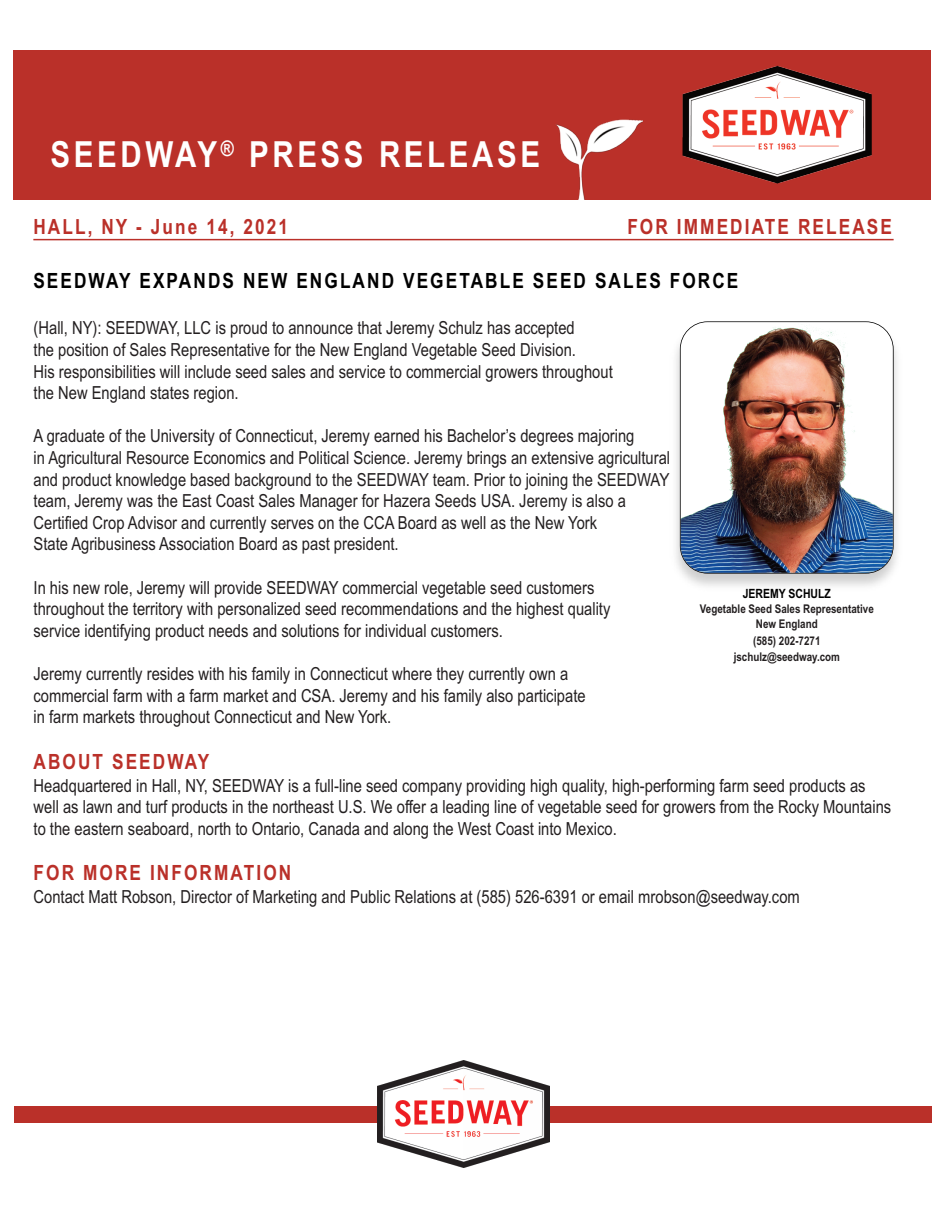
<style>
.page{position:relative;width:945px;height:1215px;background:#fff}
.page>*{position:absolute;margin:0;border:0;box-sizing:border-box;transform-origin:0 0}
.t1{font:700 36px "Arial Narrow";letter-spacing:.1em;color:#fff}
.t2{font:700 21px "Arial Narrow";letter-spacing:.1em;color:#ba3029}
.t3{font:700 21px "Arial Narrow";letter-spacing:.1em;color:#000}
.t4{font:18px/21.6px "Arial Narrow";color:#231f20}
.t5{font:700 12.75px "Arial Narrow";color:#000}
.t6{font:700 12px/15px "Arial Narrow";color:#231f20;text-align:center}
</style>
<div class="page">
<div style="left:14px;top:50px;width:917px;height:150px;background:#ba3029"></div>
<img style="left:682px;top:65px;width:190px;height:119px">
<img style="left:556px;top:119px;width:86px;height:81px">
<hr style="left:33px;top:239px;width:861px;height:1px;background:#ba3029">
<img style="left:676px;top:321px;width:221px;height:265px">
<img style="left:681px;top:322px;width:212px;height:251px;border-radius:27px">
<div style="left:680px;top:321px;width:214px;height:253px;border:2px solid #000;border-radius:28px"></div>
<div style="left:14px;top:1106px;width:918px;height:17px;background:#ba3029"></div>
<img style="left:378px;top:1061px;width:172px;height:107px">
<h1 class="t1" style="left:51px;top:133px;width:491px">SEEDWAY<sup>®</sup> PRESS RELEASE</h1>
<p class="t2" style="left:33px;top:215px;width:256px">HALL, NY - June 14, 2021</p>
<p class="t2" style="left:627px;top:215px;width:266px">FOR IMMEDIATE RELEASE</p>
<p class="t3" style="left:33px;top:268px;width:707px">SEEDWAY EXPANDS NEW ENGLAND VEGETABLE SEED SALES FORCE</p>
<p class="t4" style="left:34px;top:317px;width:581px">(Hall, NY): SEEDWAY, LLC is proud to announce that Jeremy Schulz has accepted<br>the position of Sales Representative for the New England Vegetable Seed Division.<br>His responsibilities will include seed sales and service to commercial growers throughout the New England states region.</p>
<p class="t4" style="left:34px;top:425px;width:638px">A graduate of the University of Connecticut, Jeremy earned his Bachelor’s degrees majoring<br>in Agricultural Resource Economics and Political Science. Jeremy brings an extensive agricultural and product knowledge based background to the SEEDWAY team. Prior to joining the SEEDWAY team, Jeremy was the East Coast Sales Manager for Hazera Seeds USA. Jeremy is also a Certified Crop Advisor and currently serves on the CCA Board as well as the New York<br>State Agribusiness Association Board as past president.</p>
<p class="t4" style="left:34px;top:577px;width:578px">In his new role, Jeremy will provide SEEDWAY commercial vegetable seed customers throughout the territory with personalized seed recommendations and the highest quality service identifying product needs and solutions for individual customers.</p>
<p class="t4" style="left:34px;top:663px;width:554px">Jeremy currently resides with his family in Connecticut where they currently own a commercial farm with a farm market and CSA. Jeremy and his family also participate in farm markets throughout Connecticut and New York.</p>
<p class="t2" style="left:34px;top:749px;width:177px">ABOUT SEEDWAY</p>
<p class="t4" style="left:34px;top:775px;width:859px">Headquartered in Hall, NY, SEEDWAY is a full-line seed company providing high quality, high-performing farm seed products as well as lawn and turf products in the northeast U.S. We offer a leading line of vegetable seed for growers from the Rocky Mountains to the eastern seaboard, north to Ontario, Canada and along the West Coast into Mexico.</p>
<p class="t2" style="left:34px;top:861px;width:259px">FOR MORE INFORMATION</p>
<p class="t4" style="left:34px;top:886px;width:768px">Contact Matt Robson, Director of Marketing and Public Relations at (585) 526-6391 or email mrobson@seedway.com</p>
<p class="t5" style="left:743px;top:586px;width:90px">JEREMY SCHULZ</p>
<p class="t6" style="left:700px;top:602px;width:175px">Vegetable Seed Sales Representative<br>New England</p>
<p class="t6" style="left:734px;top:632px;width:108px;line-height:16.5px">(585) 202-7271 jschulz@seedway.com</p>
</div>
